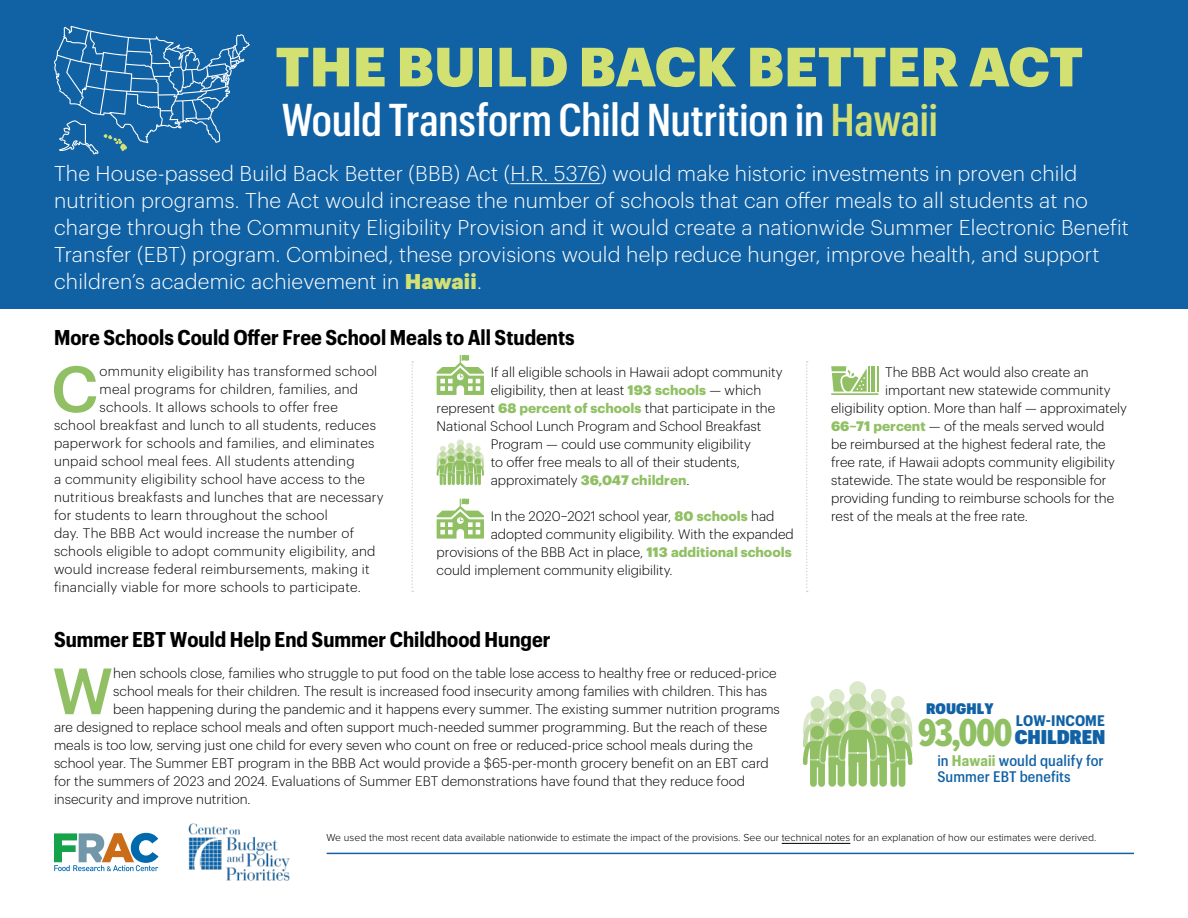
<style>
.page{position:relative;width:1188px;height:918px;background:#fff}
.page>*{position:absolute;margin:0;border:0;box-sizing:border-box;transform-origin:0 0}
.t1{font:500 63.9px "Graphik";color:#90c063}
.t2{font:900 54px "Graphik";letter-spacing:.005em;color:#d3e173}
.t3{font:500 45px "Graphik Cond";color:#fff}
.t4{font:40.5px "Proxima Nova Ex Cn Extrabld";color:#90c063}
.t5{font:300 21px/27px "Graphik";letter-spacing:.01em;color:#fff}
.t6{font:700 21px "Graphik Compact";color:#000}
.t7{font:19.5px "Graphik Compact Super";letter-spacing:-.005em;color:#1162a5}
.t8{font:500 15px/16.5px "Graphik Compact";letter-spacing:.01em;color:#1162a5}
.t9{font:700 15px "Graphik Compact";letter-spacing:.005em;color:#1162a5}
.t10{font:15px "Graphik Compact Super";letter-spacing:.005em;color:#1162a5}
.t11{font:300 13.5px "Graphik";color:#000}
.t12{font:300 13.5px "Graphik";letter-spacing:.02em;color:#000}
.t13{font:300 10.5px "Proxima Nova";color:#000}
.s1{color:#d3e173}
.s2{font-weight:900;color:#d3e173}
.s3{font-weight:900;color:#90c063}
.s4{font-weight:700;color:#90c063}
</style>
<div class="page">
<hr style="left:327px;top:853px;width:807px;height:1px;background:#1162a5">
<div style="left:0;top:0;width:1188px;height:309px;background:#1162a5"></div>
<img style="left:188px;top:823px;width:102px;height:58px">
<svg style="left:54px;top:833px;width:104px;height:38px"></svg>
<hr style="left:782px;top:843px;width:68px;height:1px;background:#000">
<hr style="left:510px;top:183px;width:91px;height:1px;background:#fff">
<svg style="left:411px;top:361px;width:2px;height:231px"></svg>
<svg style="left:806px;top:361px;width:2px;height:231px"></svg>
<svg style="left:437px;top:354px;width:47px;height:41px"></svg>
<svg style="left:437px;top:498px;width:47px;height:41px"></svg>
<div style="left:448px;top:443px;width:7px;height:6px;background:#dbe8ca;border-radius:50%"></div>
<div style="left:466px;top:443px;width:7px;height:6px;background:#dbe8ca;border-radius:50%"></div>
<div style="left:457px;top:439px;width:7px;height:8px;background:#dbe8ca;border-radius:50%"></div>
<div style="left:457px;top:445px;width:7px;height:7px;background:#c0d8a4;border-radius:50%"></div>
<svg style="left:437px;top:446px;width:47px;height:39px;background:#b6d498"></svg>
<svg style="left:831px;top:366px;width:47px;height:29px"></svg>
<div style="left:811px;top:696px;width:13px;height:14px;background:#dbe8ca;border-radius:50%"></div>
<div style="left:829px;top:689px;width:15px;height:15px;background:#dbe8ca;border-radius:50%"></div>
<div style="left:891px;top:696px;width:14px;height:14px;background:#dbe8ca;border-radius:50%"></div>
<div style="left:871px;top:689px;width:15px;height:15px;background:#dbe8ca;border-radius:50%"></div>
<div style="left:849px;top:681px;width:17px;height:17px;background:#dbe8ca;border-radius:50%"></div>
<div style="left:849px;top:693px;width:17px;height:17px;background:#c0d8a4;border-radius:50%"></div>
<svg style="left:803px;top:700px;width:109px;height:87px"></svg>
<svg style="left:54px;top:26px;width:196px;height:129px"></svg>
<h2 class="t2" style="left:276px;top:25px;width:809px">THE BUILD BACK BETTER ACT</h2>
<h3 class="t3" style="left:282px;top:93px;width:658px">Would Transform Child Nutrition in <span class="s1">Hawaii</span></h3>
<p class="t5" style="left:54px;top:158px;width:1077px">The House-passed Build Back Better (BBB) Act (H.R. 5376) would make historic investments in proven child nutrition programs. The Act would increase the number of schools that can offer meals to all students at no charge through the Community Eligibility Provision and it would create a nationwide Summer Electronic Benefit Transfer (EBT) program. Combined, these provisions would help reduce hunger, improve health, and support children’s academic achievement in <span class="s2">Hawaii</span>.</p>
<h3 class="t6" style="left:54px;top:321px;width:522px">More Schools Could Offer Free School Meals to All Students</h3>
<h1 class="t1" style="left:51px;top:340px;width:49px">C</h1>
<p class="t12" style="left:100px;top:361px;width:279px">ommunity eligibility has transformed school</p>
<p class="t12" style="left:100px;top:379px;width:260px">meal programs for children, families, and</p>
<p class="t12" style="left:100px;top:397px;width:240px">schools. It allows schools to offer free</p>
<p class="t12" style="left:54px;top:415px;width:324px">school breakfast and lunch to all students, reduces</p>
<p class="t12" style="left:54px;top:433px;width:322px">paperwork for schools and families, and eliminates</p>
<p class="t12" style="left:54px;top:451px;width:302px">unpaid school meal fees. All students attending</p>
<p class="t12" style="left:54px;top:469px;width:313px">a community eligibility school have access to the</p>
<p class="t12" style="left:54px;top:487px;width:331px">nutritious breakfasts and lunches that are necessary</p>
<p class="t12" style="left:54px;top:505px;width:275px">for students to learn throughout the school</p>
<p class="t12" style="left:54px;top:523px;width:302px">day. The BBB Act would increase the number of</p>
<p class="t12" style="left:54px;top:541px;width:323px">schools eligible to adopt community eligibility, and</p>
<p class="t12" style="left:54px;top:559px;width:317px">would increase federal reimbursements, making it</p>
<p class="t12" style="left:54px;top:577px;width:308px">financially viable for more schools to participate.</p>
<p class="t11" style="left:491px;top:363px;width:293px">If all eligible schools in Hawaii adopt community</p>
<p class="t11" style="left:491px;top:381px;width:272px">eligibility, then at least <span class="s3">193</span> <span class="s4">schools</span> — which</p>
<p class="t11" style="left:437px;top:399px;width:340px">represent <span class="s3">68</span> <span class="s4">percent of schools</span> that participate in the</p>
<p class="t11" style="left:437px;top:416px;width:326px">National School Lunch Program and School Breakfast</p>
<p class="t11" style="left:491px;top:434px;width:262px">Program — could use community eligibility</p>
<p class="t11" style="left:491px;top:452px;width:251px">to offer free meals to all of their students,</p>
<p class="t11" style="left:491px;top:470px;width:200px">approximately <span class="s3">36,047</span> <span class="s4">children</span>.</p>
<p class="t11" style="left:491px;top:506px;width:285px">In the 2020–2021 school year, <span class="s3">80</span> <span class="s4">schools</span> had</p>
<p class="t11" style="left:491px;top:524px;width:305px">adopted community eligibility. With the expanded</p>
<p class="t11" style="left:437px;top:542px;width:357px">provisions of the BBB Act in place, <span class="s3">113</span> <span class="s4">additional schools</span></p>
<p class="t11" style="left:437px;top:560px;width:238px">could implement community eligibility.</p>
<h3 class="t6" style="left:54px;top:624px;width:498px">Summer EBT Would Help End Summer Childhood Hunger</h3>
<h1 class="t1" style="left:52px;top:642px;width:62px">W</h1>
<p class="t11" style="left:113px;top:663px;width:665px">hen schools close, families who struggle to put food on the table lose access to healthy free or reduced-price</p>
<p class="t11" style="left:113px;top:681px;width:655px">school meals for their children. The result is increased food insecurity among families with children. This has</p>
<p class="t11" style="left:113px;top:699px;width:668px">been happening during the pandemic and it happens every summer. The existing summer nutrition programs</p>
<p class="t11" style="left:54px;top:717px;width:715px">are designed to replace school meals and often support much-needed summer programming. But the reach of these</p>
<p class="t11" style="left:54px;top:735px;width:700px">meals is too low, serving just one child for every seven who count on free or reduced-price school meals during the</p>
<p class="t11" style="left:54px;top:753px;width:716px">school year. The Summer EBT program in the BBB Act would provide a $65-per-month grocery benefit on an EBT card</p>
<p class="t11" style="left:54px;top:771px;width:692px">for the summers of 2023 and 2024. Evaluations of Summer EBT demonstrations have found that they reduce food</p>
<p class="t11" style="left:54px;top:789px;width:198px">insecurity and improve nutrition.</p>
<p class="t11" style="left:885px;top:363px;width:205px">The BBB Act would also create an</p>
<p class="t11" style="left:885px;top:381px;width:227px">important new statewide community</p>
<p class="t11" style="left:831px;top:399px;width:297px">eligibility option. More than half — approximately</p>
<p class="t11" style="left:831px;top:417px;width:275px"><span class="s3">66–71</span> <span class="s4">percent</span> — of the meals served would</p>
<p class="t11" style="left:831px;top:435px;width:276px">be reimbursed at the highest federal rate, the</p>
<p class="t11" style="left:831px;top:453px;width:285px">free rate, if Hawaii adopts community eligibility</p>
<p class="t11" style="left:831px;top:471px;width:277px">statewide. The state would be responsible for</p>
<p class="t11" style="left:831px;top:489px;width:285px">providing funding to reimburse schools for the</p>
<p class="t11" style="left:831px;top:507px;width:198px">rest of the meals at the free rate.</p>
<p class="t10" style="left:926px;top:697px;width:69px">ROUGHLY</p>
<p class="t9" style="left:1016px;top:710px;width:91px">LOW-INCOME</p>
<h3 class="t7" style="left:1015px;top:723px;width:92px">CHILDREN</h3>
<h3 class="t4" style="left:918px;top:710px;width:96px">93,000</h3>
<p class="t8" style="left:937px;top:751px;width:168px">in <span class="s4">Hawaii</span> would qualify for<br>Summer EBT benefits</p>
<p class="t13" style="left:327px;top:830px;width:771px">We used the most recent data available nationwide to estimate the impact of the provisions. See our technical notes for an explanation of how our estimates were derived.</p>
</div>
